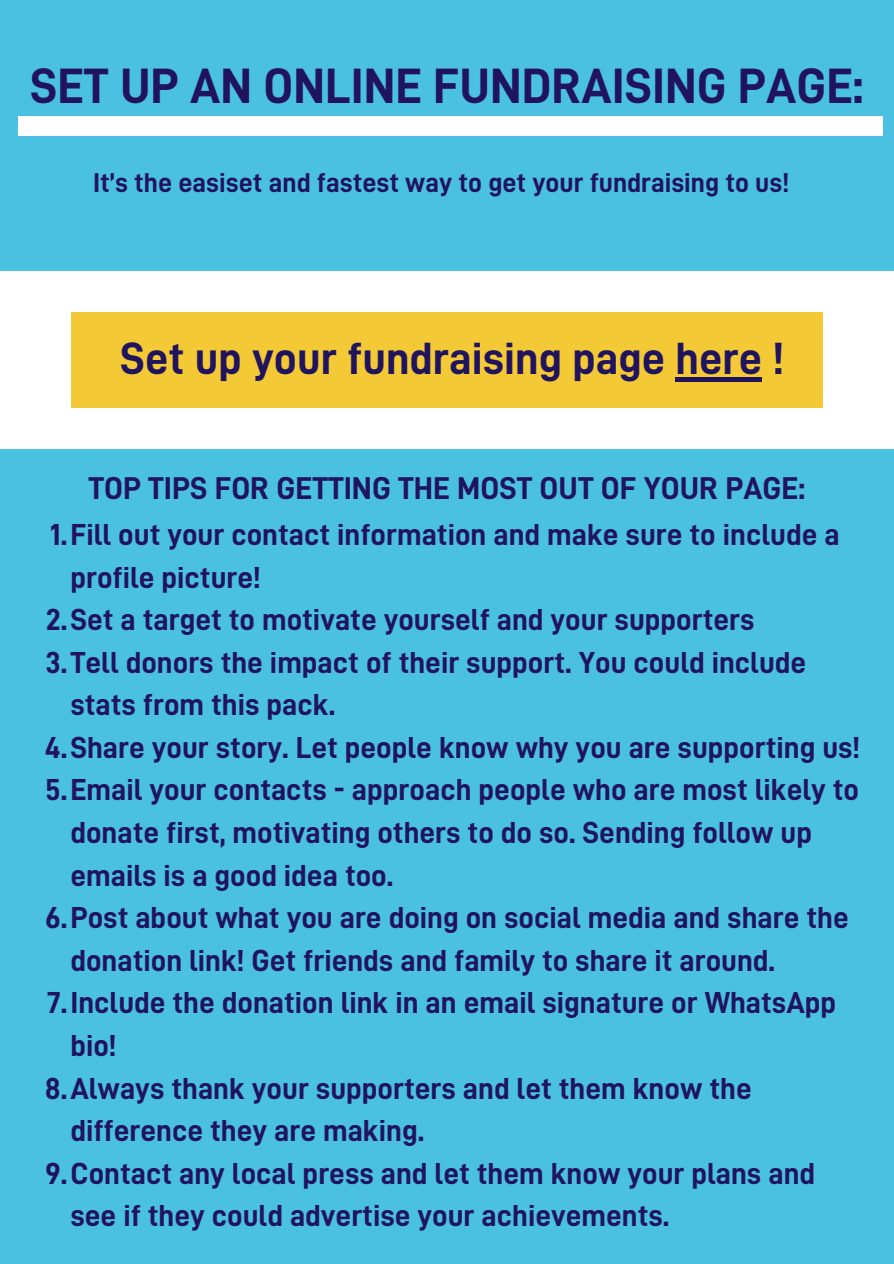
<style>
.page{position:relative;width:894px;height:1264px;background:#fff}
.page>*{position:absolute;margin:0;border:0;box-sizing:border-box;transform-origin:0 0}
.t1{font:49.8px "D DIN Bold";color:#21145f}
.t2{font:45.3px "D DIN Bold";color:#21145f}
.t3{font:31.65px "D DIN Bold";color:#21145f}
.t4{font:30.45px/42.6px "D DIN Bold";color:#21145f}
.t5{font:27.3px "D DIN Bold";color:#21145f}
</style>
<div class="page">
<div style="left:0;top:0;width:893px;height:270px;background:#4ac1e0"></div>
<div style="left:0;top:449px;width:893px;height:814px;background:#4ac1e0"></div>
<div style="left:71px;top:312px;width:751px;height:95px;background:#f3c935"></div>
<div style="left:675px;top:377px;width:87px;height:5px;background:#21145f"></div>
<div style="left:18px;top:116px;width:864px;height:19px;background:#fff"></div>
<p class="t1" style="left:30px;top:61px;width:834px">SET UP AN ONLINE FUNDRAISING PAGE:</p>
<p class="t5" style="left:93px;top:169px;width:697px">It’s the easiset and fastest way to get your fundraising to us!</p>
<p class="t2" style="left:120px;top:336px;width:665px">Set up your fundraising page here !</p>
<p class="t3" style="left:88px;top:472px;width:718px">TOP TIPS FOR GETTING THE MOST OUT OF YOUR PAGE:</p>
<h1 class="t4" style="left:70px;top:513px;width:770px;text-indent:-20px">1.Fill out your contact information and make sure to include a profile picture!</h1>
<p class="t4" style="left:46px;top:598px;width:710px">2.Set a target to motivate yourself and your supporters</p>
<h2 class="t4" style="left:70px;top:641px;width:737px;text-indent:-25px">3.Tell donors the impact of their support. You could include stats from this pack.</h2>
<h3 class="t4" style="left:45px;top:726px;width:816px">4.Share your story. Let people know why you are supporting us!</h3>
<p class="t4" style="left:70px;top:769px;width:790px;text-indent:-25px">5.Email your contacts - approach people who are most likely to donate first, motivating others to do so. Sending follow up emails is a good idea too.</p>
<p class="t4" style="left:70px;top:896px;width:779px;text-indent:-25px">6.Post about what you are doing on social media and share the donation link! Get friends and family to share it around.</p>
<p class="t4" style="left:70px;top:982px;width:767px;text-indent:-24px">7.Include the donation link in an email signature or WhatsApp bio!</p>
<p class="t4" style="left:70px;top:1067px;width:682px;text-indent:-26px">8.Always thank your supporters and let them know the difference they are making.</p>
<p class="t4" style="left:70px;top:1152px;width:746px;text-indent:-25px">9.Contact any local press and let them know your plans and see if they could advertise your achievements.</p>
</div>
